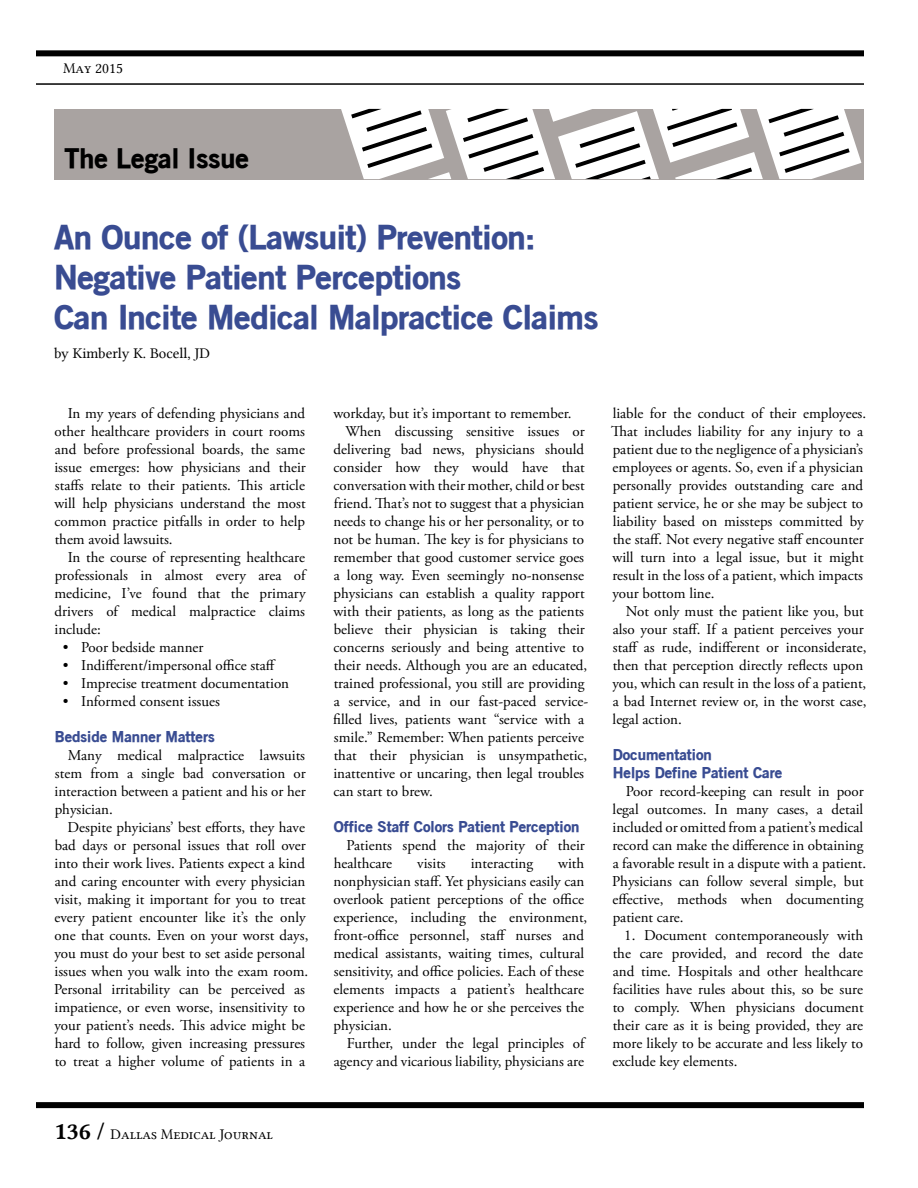
<style>
.page{position:relative;width:918px;height:1188px;background:#fff}
.page>*{position:absolute;margin:0;border:0;box-sizing:border-box;transform-origin:0 0}
.t1{font:900 33px/39.6px "Old Sans";letter-spacing:-.01em;color:#394c92}
.t2{font:900 27px "Old Sans";color:#000}
.t3{font:15px/18px "Adobe Garamond Pro";color:#000}
.t4{font:900 15px/18px "Old Sans";color:#394c92}
.t5{font:15px "Lin Libertine Capitals";color:#000}
.t6{font:15px "Lin Libertine";color:#000}
.s1{font-family:"Lin Libertine Capitals B";font-size:24px}
</style>
<div class="page">
<div style="left:36px;top:50px;width:828px;height:6px;background:#000"></div>
<div style="left:36px;top:1102px;width:828px;height:6px;background:#000"></div>
<hr style="left:36px;top:83px;width:828px;height:2px;background:#000">
<div style="left:54px;top:109px;width:810px;height:70px;background:#a9a3a1"></div>
<svg style="left:341px;top:109px;width:520px;height:70px"></svg>
<p class="t5" style="left:63px;top:60px;width:62px">May 2015</p>
<h2 class="t2" style="left:64px;top:141px;width:186px">The Legal Issue</h2>
<h1 class="t1" style="left:54px;top:217px;width:546px">An Ounce of (Lawsuit) Prevention:<br>Negative Patient Perceptions<br>Can Incite Medical Malpractice Claims</h1>
<p class="t6" style="left:54px;top:345px;width:157px">by Kimberly K. Bocell, JD</p>
<p class="t3" style="left:54px;top:405px;width:253px;text-align:justify;text-indent:13px">In my years of defending physicians and other healthcare providers in court rooms and before professional boards, the same issue emerges: how physicians and their staffs relate to their patients. This article will help physicians understand the most common practice pitfalls in order to help them avoid lawsuits.</p>
<p class="t3" style="left:54px;top:549px;width:253px;text-align:justify;text-indent:13px">In the course of representing healthcare professionals in almost every area of medicine, I’ve found that the primary drivers of medical malpractice claims include:</p>
<p class="t3" style="left:63px;top:639px;width:142px">• Poor bedside manner</p>
<p class="t3" style="left:63px;top:657px;width:215px">• Indifferent/impersonal office staff</p>
<p class="t3" style="left:63px;top:675px;width:228px">• Imprecise treatment documentation</p>
<p class="t3" style="left:63px;top:693px;width:158px">• Informed consent issues</p>
<p class="t4" style="left:55px;top:727px;width:161px">Bedside Manner Matters</p>
<p class="t3" style="left:54px;top:747px;width:253px;text-align:justify;text-indent:13px">Many medical malpractice lawsuits stem from a single bad conversation or interaction between a patient and his or her physician.</p>
<p class="t3" style="left:54px;top:819px;width:256px;text-indent:13px">Despite phyicians’ best efforts, they have bad days or personal issues that roll over into their work lives. Patients expect a kind and caring encounter with every physician visit, making it important for you to treat every patient encounter like it’s the only one that counts. Even on your worst days, you must do your best to set aside personal issues when you walk into the exam room.<br>Personal irritability can be perceived as impatience, or even worse, insensitivity to your patient’s needs. This advice might be hard to follow, given increasing pressures to treat a higher volume of patients in a</p>
<p class="t3" style="left:333px;top:405px;width:240px">workday, but it’s important to remember.</p>
<p class="t3" style="left:346px;top:423px;width:241px">When discussing sensitive issues or</p>
<p class="t3" style="left:334px;top:441px;width:252px">delivering bad news, physicians should</p>
<p class="t3" style="left:334px;top:459px;width:253px">consider how they would have that</p>
<p class="t3" style="left:334px;top:477px;width:253px">conversation with their mother, child or best</p>
<p class="t3" style="left:334px;top:495px;width:252px">friend. That’s not to suggest that a physician</p>
<p class="t3" style="left:333px;top:513px;width:252px">needs to change his or her personality, or to</p>
<p class="t3" style="left:333px;top:531px;width:252px">not be human. The key is for physicians to</p>
<p class="t3" style="left:333px;top:549px;width:252px">remember that good customer service goes</p>
<p class="t3" style="left:334px;top:567px;width:252px">a long way. Even seemingly no-nonsense</p>
<p class="t3" style="left:334px;top:585px;width:253px">physicians can establish a quality rapport</p>
<p class="t3" style="left:333px;top:603px;width:252px">with their patients, as long as the patients</p>
<p class="t3" style="left:334px;top:621px;width:253px">believe their physician is taking their</p>
<p class="t3" style="left:334px;top:639px;width:252px">concerns seriously and being attentive to</p>
<p class="t3" style="left:334px;top:657px;width:255px">their needs. Although you are an educated,</p>
<p class="t3" style="left:334px;top:675px;width:252px">trained professional, you still are providing</p>
<p class="t3" style="left:334px;top:693px;width:256px">a service, and in our fast-paced service-</p>
<p class="t3" style="left:333px;top:711px;width:252px">filled lives, patients want “service with a</p>
<p class="t3" style="left:334px;top:729px;width:252px">smile.” Remember: When patients perceive</p>
<p class="t3" style="left:334px;top:747px;width:255px">that their physician is unsympathetic,</p>
<p class="t3" style="left:333px;top:765px;width:252px">inattentive or uncaring, then legal troubles</p>
<p class="t3" style="left:334px;top:783px;width:101px">can start to brew.</p>
<p class="t4" style="left:334px;top:817px;width:247px">Office Staff Colors Patient Perception</p>
<p class="t3" style="left:334px;top:837px;width:253px;text-indent:13px">Patients spend the majority of their healthcare</p>
<p class="t3" style="left:333px;top:855px;width:255px;text-indent:225px">with nonphysician staff. Yet physicians easily can overlook patient perceptions of the office experience, including the environment, front-office personnel, staff nurses and medical assistants, waiting times, cultural sensitivity, and office policies. Each of these elements impacts a patient’s healthcare experience and how he or she perceives the physician.</p>
<p class="t3" style="left:334px;top:1035px;width:252px;text-align:right">Further, under the legal principles of agency and vicarious liability, physicians are</p>
<p class="t3" style="left:417px;top:855px;width:30px">visits</p>
<p class="t3" style="left:471px;top:855px;width:64px">interacting</p>
<p class="t3" style="left:611px;top:405px;width:257px">liable for the conduct of their employees.<br>That includes liability for any injury to a patient due to the negligence of a physician’s employees or agents. So, even if a physician personally provides outstanding care and patient service, he or she may be subject to liability based on missteps committed by the staff. Not every negative staff encounter will turn into a legal issue, but it might result in the loss of a patient, which impacts your bottom line.</p>
<p class="t3" style="left:612px;top:603px;width:256px;text-indent:13px">Not only must the patient like you, but also your staff. If a patient perceives your staff as rude, indifferent or inconsiderate, then that perception directly reflects upon you, which can result in the loss of a patient, a bad Internet review or, in the worst case, legal action.</p>
<p class="t4" style="left:613px;top:745px;width:171px">Documentation<br>Helps Define Patient Care</p>
<p class="t3" style="left:612px;top:783px;width:256px;text-indent:13px">Poor record-keeping can result in poor legal outcomes. In many cases, a detail included or omitted from a patient’s medical record can make the difference in obtaining a favorable result in a dispute with a patient.<br>Physicians can follow several simple, but effective, methods when documenting patient care.</p>
<p class="t3" style="left:613px;top:927px;width:253px;text-align:justify;text-indent:12px">1. Document contemporaneously with the care provided, and record the date and time. Hospitals and other healthcare facilities have rules about this, so be sure to comply. When physicians document their care as it is being provided, they are more likely to be accurate and less likely to exclude key elements.</p>
<p class="t5" style="left:54px;top:1126px;width:221px"><span class="s1">136 /</span> Dallas Medical Journal</p>
</div>
